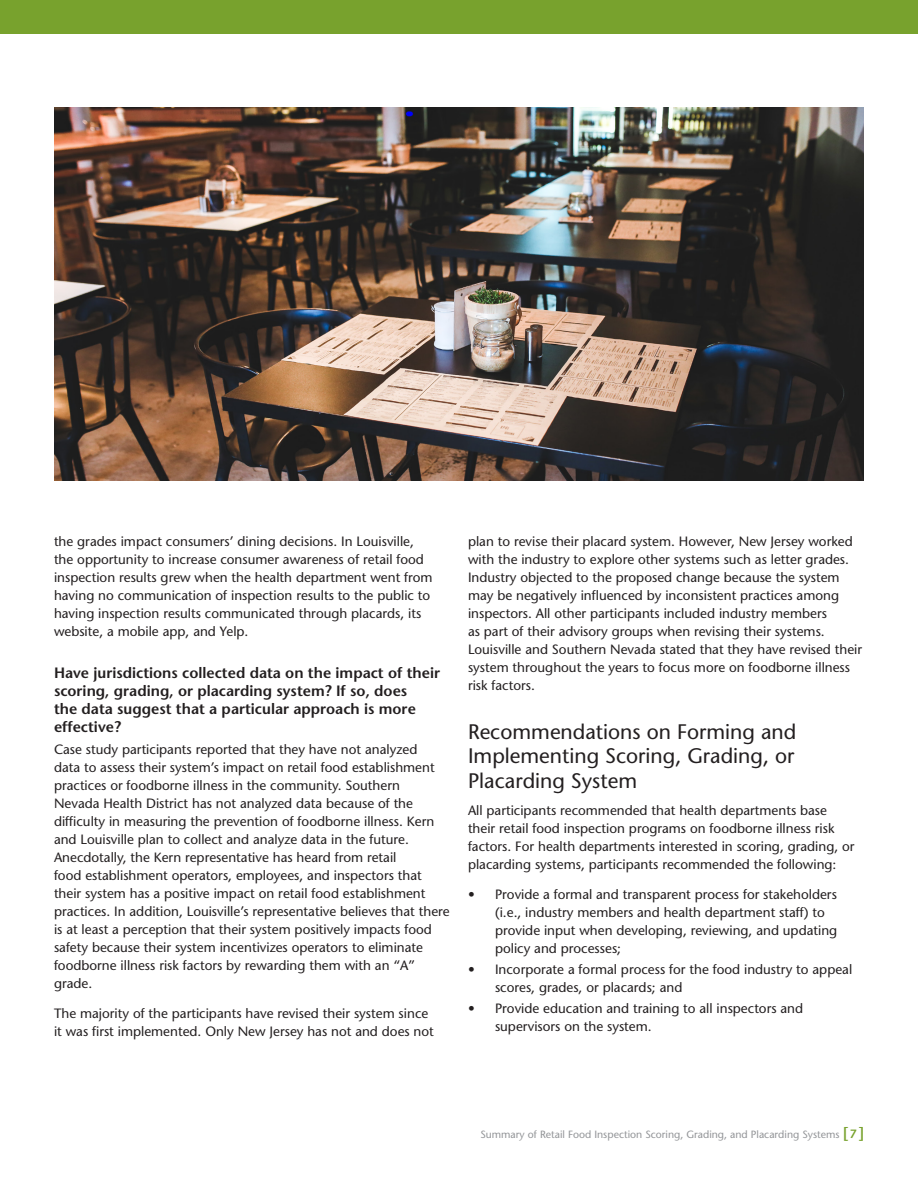
<style>
.page{position:relative;width:918px;height:1188px;background:#fff}
.page>*{position:absolute;margin:0;border:0;box-sizing:border-box;transform-origin:0 0}
.A{font:21px/24.8px "Stone Sans";color:#231f20;text-align:justify}
.B{font:600 15px/18px "Stone Sans";color:#231f20}
.body_copy{font:13.5px/18px "Stone Sans";color:#231f20}
.t1{font:10.5px "Stone Sans";color:#939598}
.s1{font-weight:600;font-size:15px;color:#78a22d}
.s2{font-weight:600;font-size:12px;color:#78a22d}
</style>
<div class="page">
<div style="left:0;top:0;width:918px;height:34px;background:#78a22d"></div>
<img style="left:54px;top:108px;width:810px;height:373px">
<p class="body_copy" style="left:54px;top:532px;width:380px">the grades impact consumers’ dining decisions. In Louisville, the opportunity to increase consumer awareness of retail food inspection results grew when the health department went from having no communication of inspection results to the public to having inspection results communicated through placards, its website, a mobile app, and Yelp.</p>
<p class="B" style="left:54px;top:664px;width:388px">Have jurisdictions collected data on the impact of their scoring, grading, or placarding system? If so, does<br>the data suggest that a particular approach is more effective?</p>
<p class="body_copy" style="left:54px;top:741px;width:397px">Case study participants reported that they have not analyzed<br>data to assess their system’s impact on retail food establishment practices or foodborne illness in the community. Southern<br>Nevada Health District has not analyzed data because of the difficulty in measuring the prevention of foodborne illness. Kern and Louisville plan to collect and analyze data in the future.<br>Anecdotally, the Kern representative has heard from retail<br>food establishment operators, employees, and inspectors that their system has a positive impact on retail food establishment practices. In addition, Louisville’s representative believes that there is at least a perception that their system positively impacts food safety because their system incentivizes operators to eliminate foodborne illness risk factors by rewarding them with an “A” grade.</p>
<p class="body_copy" style="left:54px;top:1005px;width:381px">The majority of the participants have revised their system since it was first implemented. Only New Jersey has not and does not</p>
<p class="body_copy" style="left:468px;top:532px;width:396px">plan to revise their placard system. However, New Jersey worked with the industry to explore other systems such as letter grades.<br>Industry objected to the proposed change because the system may be negatively influenced by inconsistent practices among inspectors. All other participants included industry members<br>as part of their advisory groups when revising their systems.<br>Louisville and Southern Nevada stated that they have revised their system throughout the years to focus more on foodborne illness risk factors.</p>
<p class="A" style="left:468px;top:719px;width:330px">Recommendations on Forming and Implementing Scoring, Grading, or Placarding System</p>
<p class="body_copy" style="left:468px;top:801px;width:388px">All participants recommended that health departments base their retail food inspection programs on foodborne illness risk factors. For health departments interested in scoring, grading, or placarding systems, participants recommended the following:</p>
<p class="body_copy" style="left:495px;top:885px;width:344px;text-indent:-27px">• Provide a formal and transparent process for stakeholders (i.e., industry members and health department staff) to provide input when developing, reviewing, and updating policy and processes;</p>
<p class="body_copy" style="left:495px;top:960px;width:359px;text-indent:-27px">• Incorporate a formal process for the food industry to appeal scores, grades, or placards; and</p>
<p class="body_copy" style="left:495px;top:999px;width:310px;text-indent:-27px">• Provide education and training to all inspectors and supervisors on the system.</p>
<p class="t1" style="left:480px;top:1128px;width:385px">Summary of Retail Food Inspection Scoring, Grading, and Placarding Systems <span class="s1">[</span><span class="s2">7</span> <span class="s1">]</span></p>
</div>
